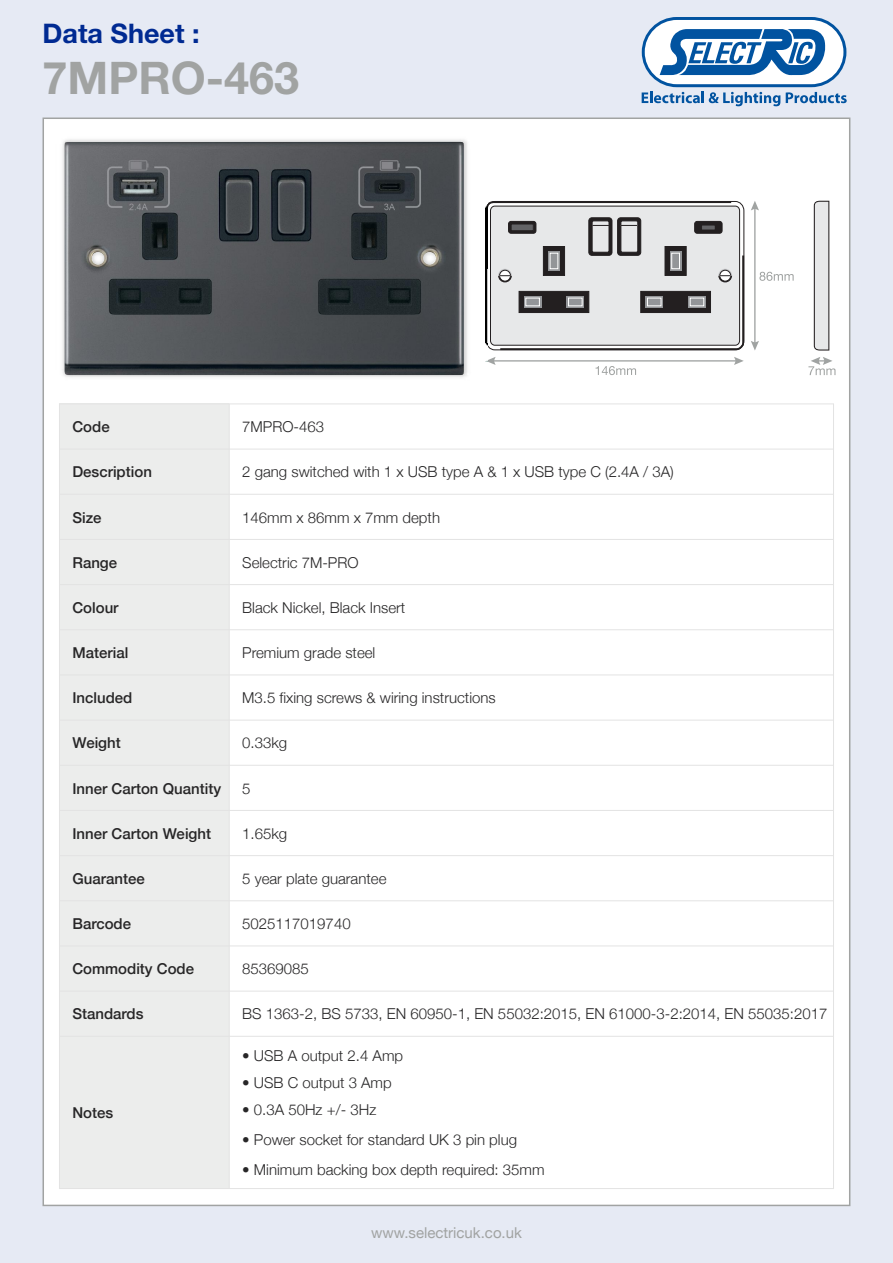
<style>
.page{position:relative;width:893px;height:1263px;background:#e6eaf4}
.page>*{position:absolute;margin:0;border:0;box-sizing:border-box;transform-origin:0 0}
.t1{font:700 45px "Helvetica Neue";color:#a1a3a2}
.t2{font:700 27px "Helvetica Neue";color:#002a92}
.t3{font:300 15px "Helvetica Neue";color:#272627}
.t4{font:500 15px "Helvetica Neue";color:#272627}
.t5{font:15px "Helvetica Neue";color:#a1a3a2}
</style>
<div class="page">
<div style="left:44px;top:119px;width:805px;height:1086px;background:#fff"></div>
<svg style="left:642px;top:17px;width:205px;height:89px"></svg>
<svg style="left:751px;top:201px;width:43px;height:150px"></svg>
<svg style="left:487px;top:357px;width:257px;height:18px"></svg>
<svg style="left:808px;top:357px;width:27px;height:18px"></svg>
<svg style="left:814px;top:201px;width:15px;height:150px;background:#d1d1d2"></svg>
<svg style="left:487px;top:201px;width:258px;height:150px;background:#c5c5c6"></svg>
<div style="left:508px;top:221px;width:28px;height:12px;background:#231f20;border-radius:3px"></div>
<div style="left:508px;top:221px;width:28px;height:12px;border:1px solid #231f20;border-radius:3px"></div>
<div style="left:511px;top:224px;width:22px;height:7px;background:#636366"></div>
<div style="left:511px;top:224px;width:23px;height:7px;border:1px solid #231f20"></div>
<div style="left:695px;top:221px;width:27px;height:12px;background:#231f20;border-radius:3px"></div>
<div style="left:694px;top:221px;width:28px;height:12px;border:1px solid #231f20;border-radius:3px"></div>
<div style="left:701px;top:225px;width:14px;height:5px;background:#636366"></div>
<div style="left:701px;top:225px;width:14px;height:5px;border:1px solid #231f20"></div>
<img style="left:62px;top:139px;width:424px;height:239px">
<img style="left:486px;top:205px;width:1px;height:157px">
<img style="left:65px;top:142px;width:399px;height:233px">
<div style="left:59px;top:404px;width:170px;height:45px;background:#ecedec"></div>
<div style="left:59px;top:449px;width:170px;height:45px;background:#ecedec"></div>
<div style="left:59px;top:494px;width:170px;height:45px;background:#ecedec"></div>
<div style="left:59px;top:539px;width:170px;height:46px;background:#ecedec"></div>
<div style="left:59px;top:585px;width:170px;height:45px;background:#ecedec"></div>
<div style="left:59px;top:630px;width:170px;height:45px;background:#ecedec"></div>
<div style="left:59px;top:675px;width:170px;height:45px;background:#ecedec"></div>
<div style="left:59px;top:720px;width:170px;height:45px;background:#ecedec"></div>
<div style="left:59px;top:765px;width:170px;height:45px;background:#ecedec"></div>
<div style="left:59px;top:810px;width:170px;height:46px;background:#ecedec"></div>
<div style="left:59px;top:856px;width:170px;height:45px;background:#ecedec"></div>
<div style="left:59px;top:901px;width:170px;height:45px;background:#ecedec"></div>
<div style="left:59px;top:946px;width:170px;height:45px;background:#ecedec"></div>
<div style="left:59px;top:991px;width:170px;height:45px;background:#ecedec"></div>
<div style="left:59px;top:1036px;width:170px;height:153px;background:#ecedec"></div>
<hr style="left:59px;top:404px;width:1px;height:785px;background:#e3e3e3">
<hr style="left:229px;top:404px;width:1px;height:785px;background:#e3e3e3">
<hr style="left:833px;top:404px;width:1px;height:785px;background:#e3e3e3">
<hr style="left:59px;top:404px;width:775px;height:1px;background:#e3e3e3">
<hr style="left:59px;top:449px;width:775px;height:1px;background:#e3e3e3">
<hr style="left:59px;top:494px;width:775px;height:1px;background:#e3e3e3">
<hr style="left:59px;top:539px;width:775px;height:1px;background:#e3e3e3">
<hr style="left:59px;top:584px;width:775px;height:1px;background:#e3e3e3">
<hr style="left:59px;top:629px;width:775px;height:1px;background:#e3e3e3">
<hr style="left:59px;top:675px;width:775px;height:1px;background:#e3e3e3">
<hr style="left:59px;top:720px;width:775px;height:1px;background:#e3e3e3">
<hr style="left:59px;top:765px;width:775px;height:1px;background:#e3e3e3">
<hr style="left:59px;top:810px;width:775px;height:1px;background:#e3e3e3">
<hr style="left:59px;top:855px;width:775px;height:1px;background:#e3e3e3">
<hr style="left:59px;top:900px;width:775px;height:1px;background:#e3e3e3">
<hr style="left:59px;top:946px;width:775px;height:1px;background:#e3e3e3">
<hr style="left:59px;top:991px;width:775px;height:1px;background:#e3e3e3">
<hr style="left:59px;top:1036px;width:775px;height:1px;background:#e3e3e3">
<hr style="left:59px;top:1188px;width:775px;height:1px;background:#e3e3e3">
<h2 class="t2" style="left:43px;top:17px;width:159px">Data Sheet :</h2>
<h1 class="t1" style="left:43px;top:50px;width:258px">7MPRO-463</h1>
<p class="t4" style="left:72px;top:418px;width:39px">Code</p>
<p class="t3" style="left:242px;top:418px;width:83px">7MPRO-463</p>
<p class="t4" style="left:72px;top:463px;width:81px">Description</p>
<p class="t3" style="left:242px;top:463px;width:433px">2 gang switched with 1 x USB type A &amp; 1 x USB type C (2.4A / 3A)</p>
<p class="t4" style="left:72px;top:508px;width:31px">Size</p>
<p class="t3" style="left:242px;top:508px;width:199px">146mm x 86mm x 7mm depth</p>
<p class="t4" style="left:72px;top:553px;width:46px">Range</p>
<p class="t3" style="left:242px;top:553px;width:118px">Selectric 7M-PRO</p>
<p class="t4" style="left:72px;top:598px;width:48px">Colour</p>
<p class="t3" style="left:242px;top:598px;width:165px">Black Nickel, Black Insert</p>
<p class="t4" style="left:72px;top:643px;width:57px">Material</p>
<p class="t3" style="left:242px;top:643px;width:135px">Premium grade steel</p>
<p class="t4" style="left:72px;top:688px;width:62px">Included</p>
<p class="t3" style="left:242px;top:689px;width:255px">M3.5 fixing screws &amp; wiring instructions</p>
<p class="t4" style="left:72px;top:734px;width:50px">Weight</p>
<p class="t3" style="left:242px;top:734px;width:47px">0.33kg</p>
<p class="t4" style="left:72px;top:779px;width:150px">Inner Carton Quantity</p>
<p class="t3" style="left:242px;top:779px;width:10px">5</p>
<p class="t4" style="left:72px;top:824px;width:140px">Inner Carton Weight</p>
<p class="t3" style="left:242px;top:824px;width:47px">1.65kg</p>
<p class="t4" style="left:72px;top:869px;width:74px">Guarantee</p>
<p class="t3" style="left:242px;top:869px;width:146px">5 year plate guarantee</p>
<p class="t4" style="left:72px;top:914px;width:60px">Barcode</p>
<p class="t3" style="left:242px;top:914px;width:110px">5025117019740</p>
<p class="t4" style="left:72px;top:959px;width:123px">Commodity Code</p>
<p class="t3" style="left:242px;top:960px;width:68px">85369085</p>
<p class="t4" style="left:72px;top:1005px;width:73px">Standards</p>
<p class="t3" style="left:242px;top:1005px;width:587px">BS 1363-2, BS 5733, EN 60950-1, EN 55032:2015, EN 61000-3-2:2014, EN 55035:2017</p>
<p class="t4" style="left:72px;top:1103px;width:42px">Notes</p>
<p class="t3" style="left:242px;top:1046px;width:162px">• USB A output 2.4 Amp</p>
<p class="t3" style="left:242px;top:1073px;width:151px">• USB C output 3 Amp</p>
<p class="t3" style="left:242px;top:1100px;width:136px">• 0.3A 50Hz +/- 3Hz</p>
<p class="t3" style="left:242px;top:1130px;width:276px">• Power socket for standard UK 3 pin plug</p>
<p class="t3" style="left:242px;top:1160px;width:304px">• Minimum backing box depth required: 35mm</p>
<p class="t5" style="left:371px;top:1224px;width:152px">www.selectricuk.co.uk</p>
</div>
